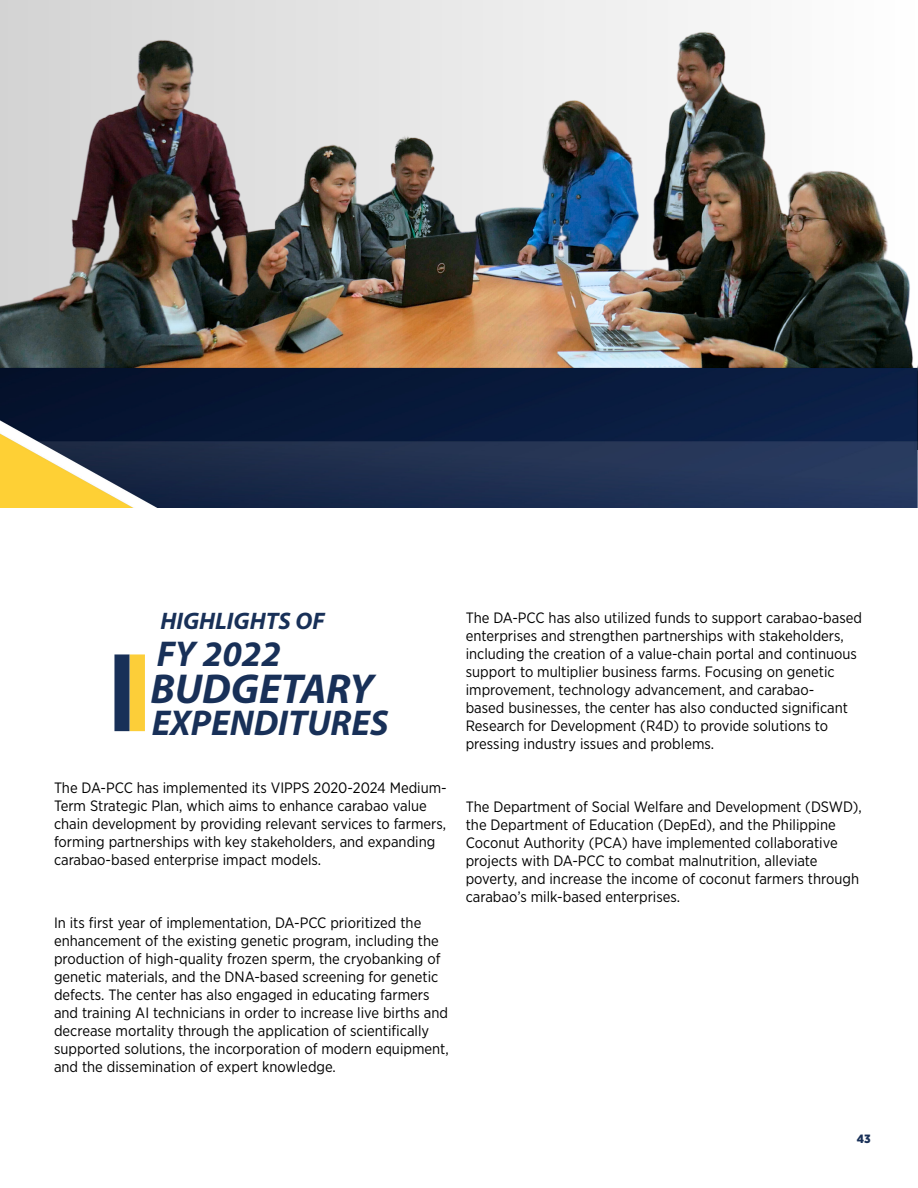
<style>
.page{position:relative;width:918px;height:1188px;background:#fff}
.page>*{position:absolute;margin:0;border:0;box-sizing:border-box;transform-origin:0 0}
.t1{font:italic 700 42px "Myriad Hebrew";color:#183058}
.t2{font:italic 700 36px "Myriad Hebrew";color:#183058}
.t3{font:italic 700 24px "Myriad Hebrew";color:#183058}
.t4{font:15px/18px "Gotham Narrow";color:#000}
.t5{font:900 12px "Gotham Narrow";color:#183058}
</style>
<div class="page">
<div style="left:114px;top:654px;width:16px;height:77px;background:#183058;border:2px solid #183058"></div>
<img style="left:0;top:0;width:888px;height:256px">
<div style="left:130px;top:654px;width:15px;height:77px;background:#fcce39"></div>
<img style="left:0;top:256px;width:918px;height:251px">
<h3 class="t3" style="left:161px;top:608px;width:166px">HIGHLIGHTS OF</h3>
<h2 class="t2" style="left:157px;top:634px;width:126px">FY 2022</h2>
<h1 class="t1" style="left:151px;top:666px;width:225px">BUDGETARY</h1>
<h2 class="t2" style="left:152px;top:703px;width:238px">EXPENDITURES</h2>
<p class="t4" style="left:54px;top:778px;width:394px">The DA-PCC has implemented its VIPPS 2020-2024 Medium-Term Strategic Plan, which aims to enhance carabao value chain development by providing relevant services to farmers, forming partnerships with key stakeholders, and expanding carabao-based enterprise impact models.</p>
<p class="t4" style="left:54px;top:913px;width:396px">In its first year of implementation, DA-PCC prioritized the enhancement of the existing genetic program, including the production of high-quality frozen sperm, the cryobanking of genetic materials, and the DNA-based screening for genetic defects. The center has also engaged in educating farmers and training AI technicians in order to increase live births and decrease mortality through the application of scientifically supported solutions, the incorporation of modern equipment, and the dissemination of expert knowledge.</p>
<p class="t4" style="left:466px;top:608px;width:398px">The DA-PCC has also utilized funds to support carabao-based enterprises and strengthen partnerships with stakeholders, including the creation of a value-chain portal and continuous support to multiplier business farms. Focusing on genetic improvement, technology advancement, and carabao-<br>based businesses, the center has also conducted significant Research for Development (R4D) to provide solutions to pressing industry issues and problems.</p>
<p class="t4" style="left:466px;top:797px;width:397px">The Department of Social Welfare and Development (DSWD), the Department of Education (DepEd), and the Philippine Coconut Authority (PCA) have implemented collaborative projects with DA-PCC to combat malnutrition, alleviate poverty, and increase the income of coconut farmers through carabao’s milk-based enterprises.</p>
<p class="t5" style="left:857px;top:1131px;width:15px">43</p>
<p class="t5" style="left:860px;top:1133px;width:15px">43</p>
</div>
